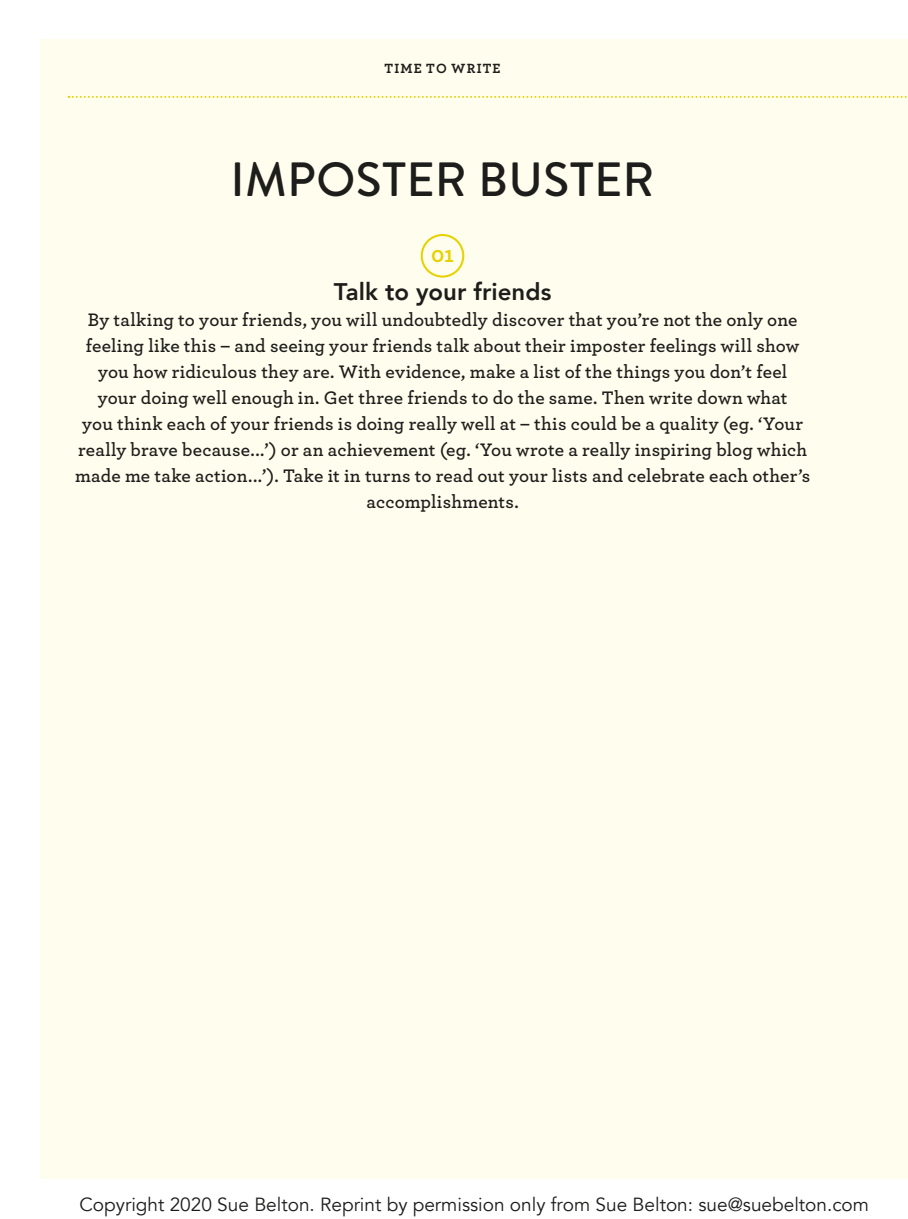
<style>
.page{position:relative;width:908px;height:1219px;background:#fff}
.page>*{position:absolute;margin:0;border:0;box-sizing:border-box;transform-origin:0 0}
.t1{font:500 48px "Brandon Grotesque";letter-spacing:.005em;color:#1d1d1b}
.t2{font:800 24px "Avenir";color:#1d1d1b}
.t3{font:700 22.8px "Archer";color:#e7d200}
.t4{font:600 19px/26px "Archer";letter-spacing:.01em;color:#1d1d1b;text-align:center}
.t5{font:19px "Avenir";color:#1c1c1b}
.t6{font:700 14px "Archer";letter-spacing:.085em;color:#1d1d1b}
</style>
<div class="page">
<div style="left:40px;top:40px;width:867px;height:1139px;background:#fffded"></div>
<svg style="left:69px;top:96px;width:839px;height:2px"></svg>
<div style="left:420px;top:234px;width:44px;height:44px;border:2px solid #e7d200;border-radius:50%"></div>
<p class="t6" style="left:384px;top:62px;width:117px">TIME TO WRITE</p>
<h1 class="t1" style="left:230px;top:151px;width:425px">IMPOSTER BUSTER</h1>
<p class="t3" style="left:431px;top:244px;width:24px">01</p>
<p class="t2" style="left:334px;top:281px;width:219px">Talk to your friends</p>
<p class="t4" style="left:75px;top:307px;width:736px">By talking to your friends, you will undoubtedly discover that you’re not the only one feeling like this – and seeing your friends talk about their imposter feelings will show you how ridiculous they are. With evidence, make a list of the things you don’t feel<br>your doing well enough in. Get three friends to do the same. Then write down what<br>you think each of your friends is doing really well at – this could be a quality (eg. ‘Your really brave because...’) or an achievement (eg. ‘You wrote a really inspiring blog which made me take action...’). Take it in turns to read out your lists and celebrate each other’s accomplishments.</p>
<p class="t5" style="left:80px;top:1193px;width:790px">Copyright 2020 Sue Belton. Reprint by permission only from Sue Belton: sue@suebelton.com</p>
</div>
